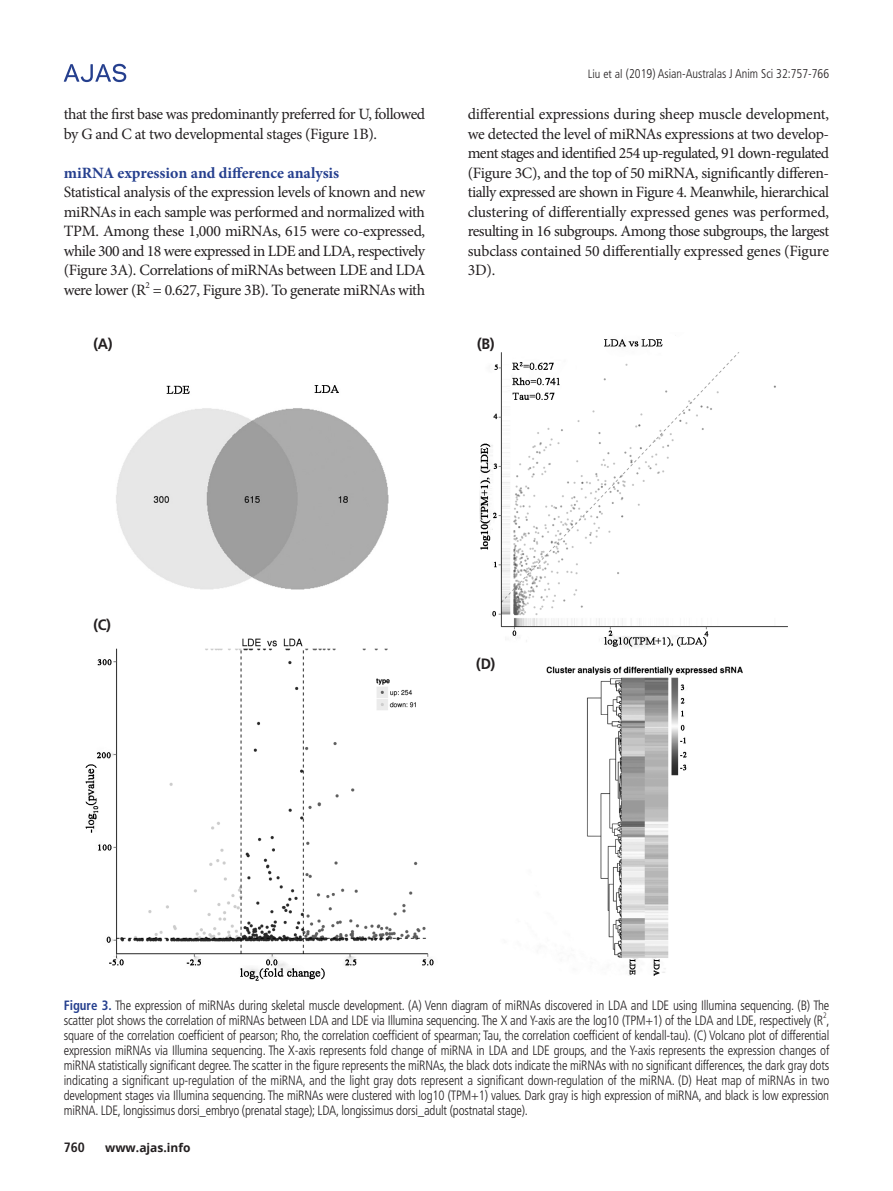
<style>
.page{position:relative;width:893px;height:1191px;background:#fff}
.page>*{position:absolute;margin:0;border:0;box-sizing:border-box;transform-origin:0 0}
.본문{font:15.75px/19.5px "Minion Pro";letter-spacing:-.025em;color:#231f20;text-align:justify}
.중제목{font:700 15.75px "Minion Pro";color:#253f8e}
.그림_지문{font:700 15px "Frutiger LT Std";color:#231f20;scale:.95 1}
.표_그림__제목{font:300 condensed 13.5px/15px "Frutiger LT Std";letter-spacing:-.015em;color:#231f20;scale:.95 1}
.t1{font:700 condensed 13.5px "Frutiger LT Std";color:#231f20}
.t2{font:300 condensed 12.75px "Frutiger LT Std";color:#231f20;scale:.95 1}
.t3{font:700 12px "Open Sans";color:#231f20}
.본문-2{font:9.15px "Minion Pro";color:#231f20}
.표_그림__제목-2{font:300 condensed 7.8px "Frutiger LT Std";color:#231f20;scale:.95 1}
.s1{font-size:12px}
.s2{font-weight:700;color:#253f8e}
</style>
<div class="page">
<svg style="left:64px;top:64px;width:62px;height:18px"></svg>
<img style="left:116px;top:385px;width:273px;height:205px">
<img style="left:479px;top:339px;width:309px;height:308px">
<img style="left:85px;top:638px;width:349px;height:343px">
<img style="left:546px;top:666px;width:197px;height:310px">
<p class="본문" style="left:64px;top:105px;width:363px">that the first base was predominantly preferred for U, followed by G and C at two developmental stages (Figure 1B).</p>
<p class="중제목" style="left:64px;top:162px;width:277px">miRNA expression and difference analysis</p>
<p class="본문" style="left:64px;top:183px;width:363px">Statistical analysis of the expression levels of known and new miRNAs in each sample was performed and normalized with TPM. Among these 1,000 miRNAs, 615 were co-expressed, while 300 and 18 were expressed in LDE and LDA, respectively (Figure 3A). Correlations of miRNAs between LDE and LDA were lower (R = 0.627, Figure 3B). To generate miRNAs with</p>
<p class="본문-2" style="left:146px;top:278px;width:6px">2</p>
<p class="t2" style="left:588px;top:66px;width:256px"><span class="s1">Liu et al</span> (2019) Asian-Australas J Anim Sci 32:757-766</p>
<p class="본문" style="left:468px;top:105px;width:363px">differential expressions during sheep muscle development, we detected the level of miRNAs expressions at two develop&shy;ment stages and identified 254 up-regulated, 91 down-regulated (Figure 3C), and the top of 50 miRNA, significantly differen&shy;tially expressed are shown in Figure 4. Meanwhile, hierarchical clustering of differentially expressed genes was performed, resulting in 16 subgroups. Among those subgroups, the largest subclass contained 50 differentially expressed genes (Figure 3D).</p>
<p class="그림_지문" style="left:94px;top:335px;width:22px">(A)</p>
<p class="그림_지문" style="left:477px;top:335px;width:20px">(B)</p>
<p class="그림_지문" style="left:94px;top:616px;width:20px">(C)</p>
<p class="그림_지문" style="left:476px;top:655px;width:22px">(D)</p>
<p class="표_그림__제목" style="left:64px;top:997px;width:808px"><span class="s2">Figure 3.</span> The expression of miRNAs during skeletal muscle development. (A) Venn diagram of miRNAs discovered in LDA and LDE using Illumina sequencing. (B) The scatter plot shows the correlation of miRNAs between LDA and LDE via Illumina sequencing. The X and Y-axis are the log10 (TPM+1) of the LDA and LDE, respectively (R ,</p>
<p class="표_그림__제목-2" style="left:823px;top:1011px;width:5px">2</p>
<p class="표_그림__제목" style="left:64px;top:1027px;width:807px;text-align:justify">square of the correlation coefficient of pearson; Rho, the correlation coefficient of spearman; Tau, the correlation coefficient of kendall-tau). (C) Volcano plot of differential expression miRNAs via Illumina sequencing. The X-axis represents fold change of miRNA in LDA and LDE groups, and the Y-axis represents the expression changes of miRNA statistically significant degree. The scatter in the figure represents the miRNAs, the black dots indicate the miRNAs with no significant differences, the dark gray dots indicating a significant up-regulation of the miRNA, and the light gray dots represent a significant down-regulation of the miRNA. (D) Heat map of miRNAs in two development stages via Illumina sequencing. The miRNAs were clustered with log10 (TPM+1) values. Dark gray is high expression of miRNA, and black is low expression miRNA. LDE, longissimus dorsi_embryo (prenatal stage); LDA, longissimus dorsi_adult (postnatal stage).</p>
<p class="t1" style="left:64px;top:1139px;width:23px">760</p>
<p class="t3" style="left:105px;top:1138px;width:87px">www.ajas.info</p>
</div>
